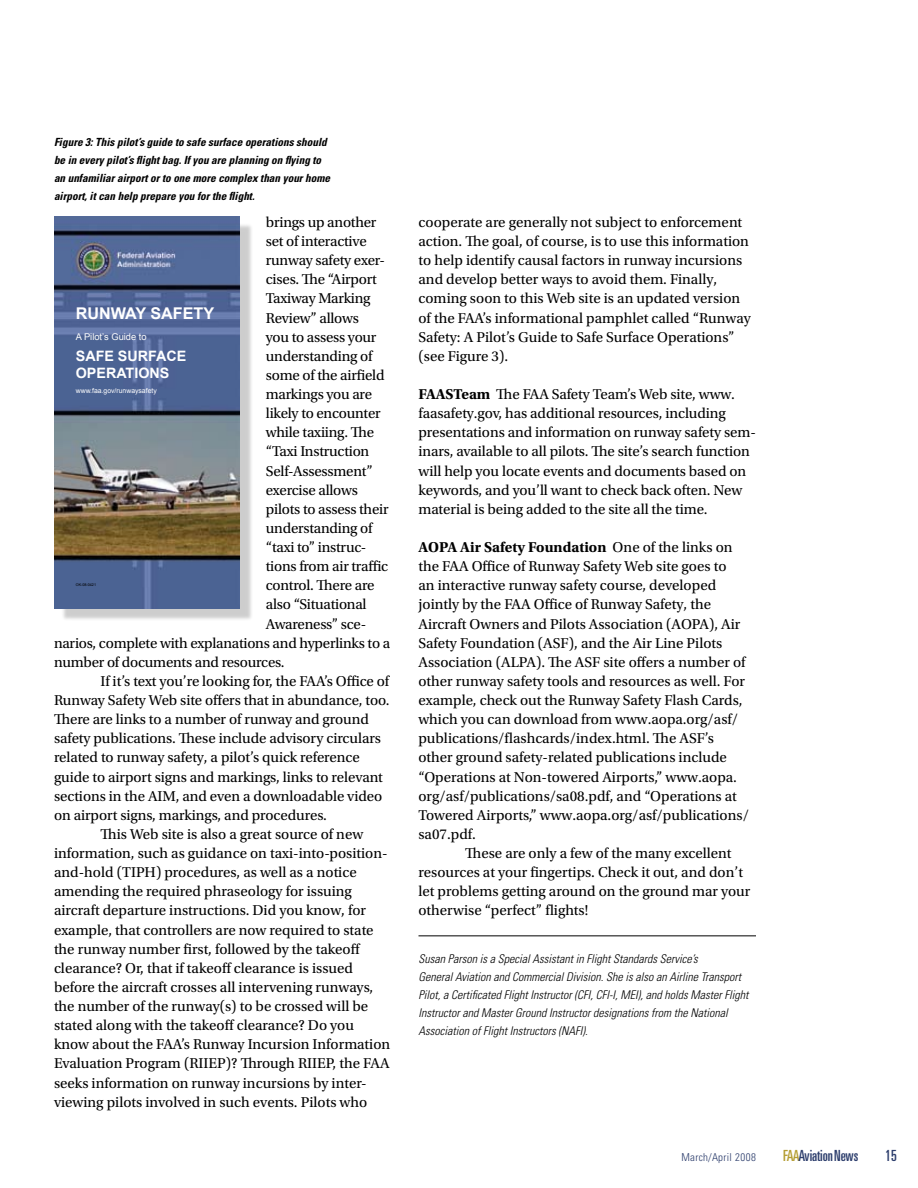
<style>
.page{position:relative;width:918px;height:1188px;background:#fff}
.page>*{position:absolute;margin:0;border:0;box-sizing:border-box;transform-origin:0 0}
.t1{font:700 16.2px "Arial";color:#fff}
.t2{font:ultra-condensed 15.3px "Univers LT Std";letter-spacing:-.005em;color:#2c3d6c}
.text{font:15px/19.2px "Utopia Std";letter-spacing:-.005em;color:#000}
.t3{font:700 14.25px/17.2px "Arial";color:#fff}
.end_of_article_text{font:italic 300 condensed 12px/18px "Univers LT Std";color:#000}
.t4{font:italic 700 condensed 11.25px/18px "Univers LT Std";color:#000}
.t5{font:300 condensed 10.8px "Univers LT Std";letter-spacing:.025em;color:#2c3d6c}
.t6{font:9.3px "Arial";color:#fff}
.t7{font:6.9px "Arial";color:#fff}
.t8{font:3.75px "Arial";color:#000}
.s1{font-weight:700}
.s2{color:#b49d32}
</style>
<div class="page">
<hr style="left:418px;top:936px;width:338px;height:1px;background:#000">
<div style="left:61px;top:223px;width:198px;height:405px;background:#000;opacity:.2"></div>
<img style="left:54px;top:216px;width:185px;height:392px">
<p class="t4" style="left:54px;top:133px;width:278px">Figure 3: This pilot’s guide to safe surface operations should be in every pilot’s flight bag. If you are planning on flying to an unfamiliar airport or to one more complex than your home airport, it can help prepare you for the flight.</p>
<p class="text" style="left:266px;top:213px;width:112px">brings up another</p>
<p class="text" style="left:266px;top:232px;width:102px">set of interactive</p>
<p class="text" style="left:266px;top:251px;width:121px">runway safety exer-</p>
<p class="text" style="left:266px;top:270px;width:113px">cises. The “Airport</p>
<p class="text" style="left:266px;top:289px;width:106px">Taxiway Marking</p>
<p class="text" style="left:266px;top:308px;width:95px">Review” allows</p>
<p class="text" style="left:266px;top:327px;width:112px">you to assess your</p>
<p class="text" style="left:266px;top:347px;width:108px">understanding of</p>
<p class="text" style="left:266px;top:366px;width:120px">some of the airfield</p>
<p class="text" style="left:266px;top:385px;width:108px">markings you are</p>
<p class="text" style="left:266px;top:404px;width:116px">likely to encounter</p>
<p class="text" style="left:266px;top:423px;width:110px">while taxiing. The</p>
<p class="text" style="left:266px;top:442px;width:105px">“Taxi Instruction</p>
<p class="text" style="left:266px;top:461px;width:108px">Self-Assessment”</p>
<p class="text" style="left:266px;top:480px;width:94px">exercise allows</p>
<p class="text" style="left:266px;top:500px;width:124px">pilots to assess their</p>
<p class="text" style="left:266px;top:519px;width:108px">understanding of</p>
<p class="text" style="left:266px;top:538px;width:102px">“taxi to” instruc-</p>
<p class="text" style="left:266px;top:557px;width:124px">tions from air traffic</p>
<p class="text" style="left:266px;top:576px;width:110px">control. There are</p>
<p class="text" style="left:266px;top:595px;width:102px">also “Situational</p>
<p class="text" style="left:266px;top:614px;width:102px">Awareness” sce-</p>
<p class="text" style="left:54px;top:633px;width:338px">narios, complete with explanations and hyperlinks to a</p>
<p class="text" style="left:54px;top:653px;width:232px">number of documents and resources.</p>
<p class="text" style="left:54px;top:672px;width:337px;text-indent:46px">If it’s text you’re looking for, the FAA’s Office of Runway Safety Web site offers that in abundance, too.<br>There are links to a number of runway and ground safety publications. These include advisory circulars related to runway safety, a pilot’s quick reference guide to airport signs and markings, links to relevant sections in the AIM, and even a downloadable video on airport signs, markings, and procedures.</p>
<p class="text" style="left:54px;top:825px;width:338px;text-indent:46px">This Web site is also a great source of new information, such as guidance on taxi-into-position&shy;and-hold (TIPH) procedures, as well as a notice amending the required phraseology for issuing aircraft departure instructions. Did you know, for example, that controllers are now required to state the runway number first, followed by the takeoff clearance? Or, that if takeoff clearance is issued before the aircraft crosses all intervening runways, the number of the runway(s) to be crossed will be stated along with the takeoff clearance? Do you know about the FAA’s Runway Incursion Information Evaluation Program (RIIEP)? Through RIIEP, the FAA seeks information on runway incursions by inter&shy;viewing pilots involved in such events. Pilots who</p>
<p class="t1" style="left:76px;top:303px;width:140px">RUNWAY SAFETY</p>
<p class="t6" style="left:76px;top:331px;width:72px">A Pilot’s Guide to</p>
<p class="t3" style="left:76px;top:348px;width:112px">SAFE SURFACE<br>OPERATIONS</p>
<p class="t7" style="left:76px;top:386px;width:83px">www.faa.gov/runwaysafety</p>
<p class="t8" style="left:76px;top:582px;width:22px">OK-08-0421</p>
<p class="text" style="left:418px;top:213px;width:334px">cooperate are generally not subject to enforcement action. The goal, of course, is to use this information to help identify causal factors in runway incursions and develop better ways to avoid them. Finally, coming soon to this Web site is an updated version of the FAA’s informational pamphlet called “Runway Safety: A Pilot’s Guide to Safe Surface Operations” (see Figure 3).</p>
<p class="text" style="left:418px;top:385px;width:339px"><span class="s1">FAASTeam</span> The FAA Safety Team’s Web site, www. faasafety.gov, has additional resources, including presentations and information on runway safety sem&shy;inars, available to all pilots. The site’s search function will help you locate events and documents based on keywords, and you’ll want to check back often. New material is being added to the site all the time.</p>
<p class="text" style="left:418px;top:538px;width:332px"><span class="s1">AOPA Air Safety Foundation</span> One of the links on the FAA Office of Runway Safety Web site goes to<br>an interactive runway safety course, developed jointly by the FAA Office of Runway Safety, the Aircraft Owners and Pilots Association (AOPA), Air Safety Foundation (ASF), and the Air Line Pilots Association (ALPA). The ASF site offers a number of other runway safety tools and resources as well. For example, check out the Runway Safety Flash Cards, which you can download from www.aopa.org/asf/ publications/flashcards/index.html. The ASF’s other ground safety-related publications include “Operations at Non-towered Airports,” www.aopa. org/asf/publications/sa08.pdf, and “Operations at Towered Airports,” www.aopa.org/asf/publications/ sa07.pdf.</p>
<p class="text" style="left:418px;top:844px;width:333px;text-indent:47px">These are only a few of the many excellent resources at your fingertips. Check it out, and don’t let problems getting around on the ground mar your otherwise “perfect” flights!</p>
<p class="end_of_article_text" style="left:418px;top:950px;width:331px">Susan Parson is a Special Assistant in Flight Standards Service’s<br>General Aviation and Commercial Division. She is also an Airline Transport Pilot, a Certificated Flight Instructor (CFI, CFI-I, MEI), and holds Master Flight Instructor and Master Ground Instructor designations from the National Association of Flight Instructors (NAFI).</p>
<p class="t5" style="left:682px;top:1150px;width:76px">March/April 2008</p>
<p class="t2" style="left:783px;top:1147px;width:77px"><span class="s2">FAA</span>Aviation News</p>
<p class="t2" style="left:885px;top:1147px;width:13px">15</p>
</div>
